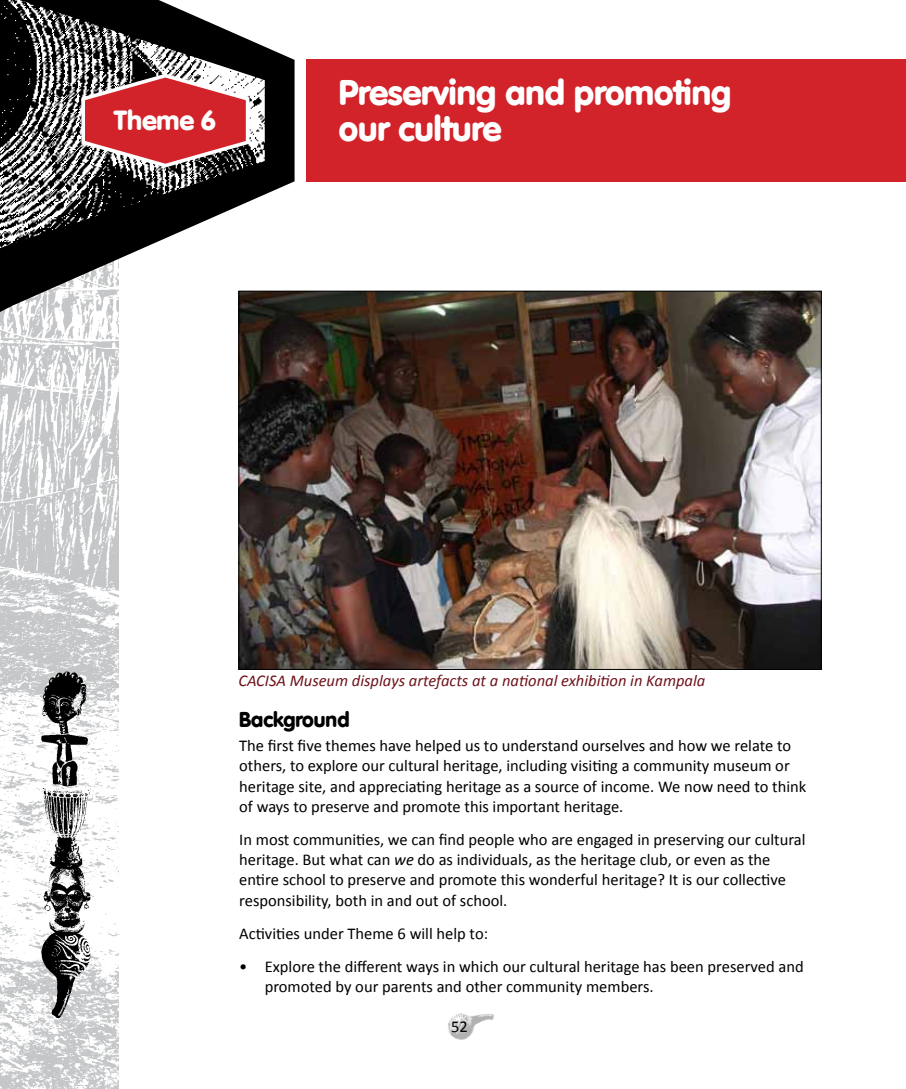
<style>
.page{position:relative;width:906px;height:1089px;background:#fff}
.page>*{position:absolute;margin:0;border:0;box-sizing:border-box;transform-origin:0 0}
.t1{font:700 34.8px/36.2px "Vogue";color:#fff}
.t2{font:700 27px "Vogue";color:#fff}
.t3{font:700 21px "Vogue";color:#000}
.t4{font:16.5px/20.2px "Calibri";color:#000}
.t5{font:italic 16.5px "Calibri";color:#6e131b}
.s1{font-style:italic}
</style>
<div class="page">
<img style="left:0;top:312px;width:119px;height:777px">
<img style="left:39px;top:664px;width:51px;height:117px">
<img style="left:39px;top:781px;width:54px;height:81px">
<img style="left:39px;top:862px;width:54px;height:64px">
<img style="left:39px;top:926px;width:54px;height:93px">
<img style="left:448px;top:1013px;width:46px;height:27px">
<div style="left:306px;top:60px;width:600px;height:122px;background:#d2232a"></div>
<svg style="left:0;top:47px;width:294px;height:265px"></svg>
<img style="left:0;top:0;width:265px;height:248px">
<img style="left:240px;top:293px;width:579px;height:375px">
<svg style="left:80px;top:72px;width:171px;height:98px"></svg>
<h2 class="t2" style="left:114px;top:104px;width:104px">Theme 6</h2>
<h1 class="t1" style="left:339px;top:74px;width:394px">Preserving and promoting our culture</h1>
<p class="t5" style="left:238px;top:669px;width:468px">CACISA Museum displays artefacts at a national exhibition in Kampala</p>
<p class="t3" style="left:239px;top:706px;width:112px">Background</p>
<p class="t4" style="left:239px;top:735px;width:568px">The first five themes have helped us to understand ourselves and how we relate to others, to explore our cultural heritage, including visiting a community museum or heritage site, and appreciating heritage as a source of income. We now need to think of ways to preserve and promote this important heritage.</p>
<p class="t4" style="left:239px;top:829px;width:568px">In most communities, we can find people who are engaged in preserving our cultural heritage. But what can <span class="s1">we</span> do as individuals, as the heritage club, or even as the entire school to preserve and promote this wonderful heritage? It is our collective responsibility, both in and out of school.</p>
<p class="t4" style="left:239px;top:923px;width:250px">Activities under Theme 6 will help to:</p>
<p class="t4" style="left:265px;top:956px;width:540px;text-indent:-26px">• Explore the different ways in which our cultural heritage has been preserved and promoted by our parents and other community members.</p>
<p class="t4" style="left:451px;top:1016px;width:18px">52</p>
</div>
